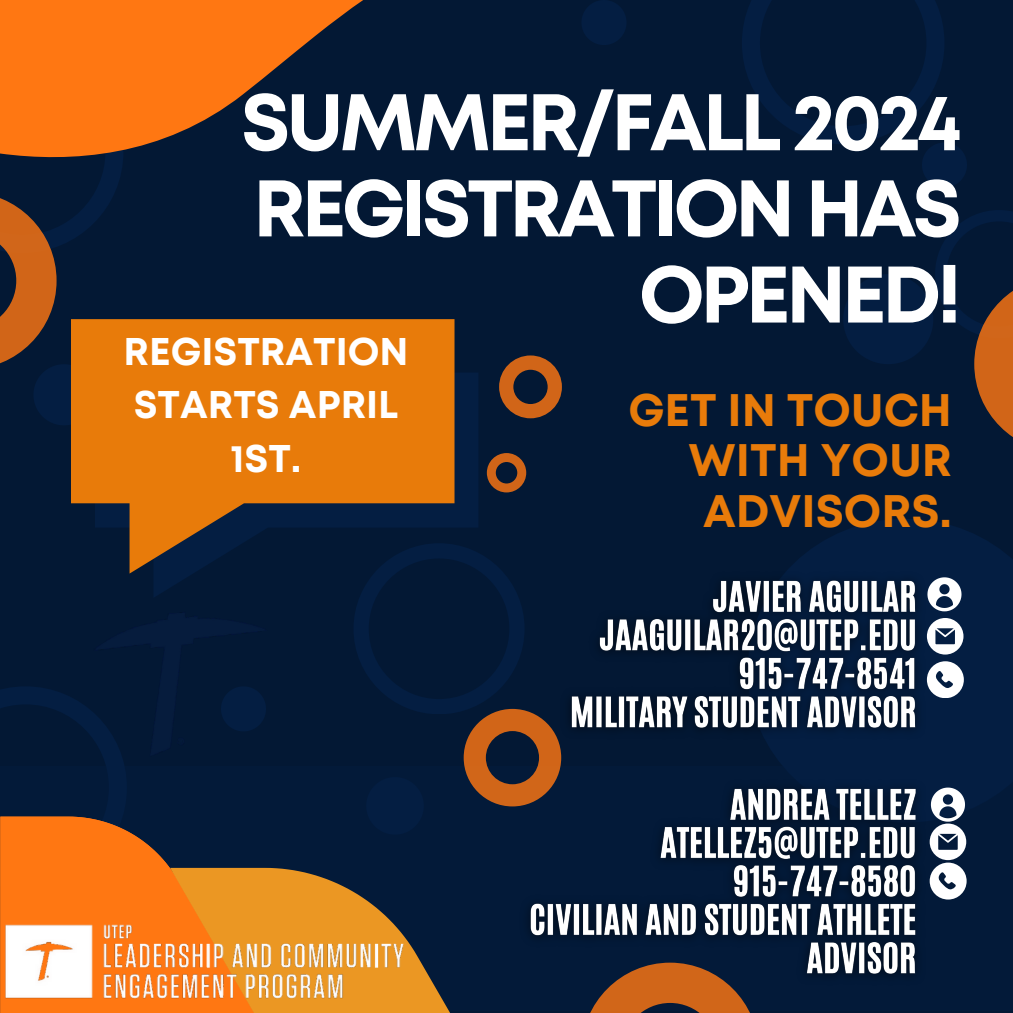
<style>
.page{position:relative;width:1013px;height:1013px;background:#fff}
.page>*{position:absolute;margin:0;border:0;box-sizing:border-box;transform-origin:0 0}
.t1{font:700 80px/86.1px "Mont";letter-spacing:-.055em;color:#fff;text-align:right}
.t2{font:700 45.5px/50.9px "Mont";color:#e87b0a;text-align:right}
.t3{font:700 38.62px/53.9px "Mont";color:#fff;text-align:center}
</style>
<div class="page">
<div style="left:0;top:0;width:1012px;height:1012px;background:#031834"></div>
<svg style="left:769px;top:519px;width:243px;height:246px;fill:#041e42"></svg>
<div style="left:0;top:765px;width:1012px;height:245px;background:#031a39"></div>
<img style="left:573px;top:788px;width:344px;height:188px">
<svg style="left:129px;top:372px;width:349px;height:205px;fill:#041e42"></svg>
<img style="left:154px;top:577px;width:32px;height:20px">
<svg style="left:0;top:687px;width:124px;height:78px"></svg>
<svg style="left:582px;top:0;width:44px;height:45px"></svg>
<svg style="left:742px;top:0;width:225px;height:187px"></svg>
<svg style="left:221px;top:687px;width:45px;height:44px"></svg>
<svg style="left:0;top:163px;width:122px;height:262px"></svg>
<svg style="left:0;top:0;width:363px;height:163px;fill:#ff7712"></svg>
<svg style="left:0;top:816px;width:170px;height:196px;background:#e96f15"></svg>
<svg style="left:170px;top:867px;width:403px;height:145px"></svg>
<svg style="left:581px;top:962px;width:177px;height:50px"></svg>
<svg style="left:843px;top:210px;width:169px;height:227px"></svg>
<svg style="left:71px;top:319px;width:383px;height:254px;fill:#e87b0a"></svg>
<img style="left:570px;top:566px;width:361px;height:179px">
<svg style="left:353px;top:543px;width:208px;height:264px"></svg>
<svg style="left:499px;top:355px;width:63px;height:63px"></svg>
<svg style="left:487px;top:453px;width:39px;height:39px"></svg>
<svg style="left:927px;top:577px;width:34px;height:34px"></svg>
<svg style="left:926px;top:661px;width:37px;height:37px"></svg>
<svg style="left:926px;top:618px;width:37px;height:36px"></svg>
<svg style="left:929px;top:787px;width:37px;height:112px"></svg>
<img style="left:0;top:921px;width:417px;height:82px">
<p class="t1" style="left:241px;top:85px;width:722px">SUMMER/FALL 2024<br>REGISTRATION HAS<br>OPENED!</p>
<p class="t3" style="left:124px;top:327px;width:286px">REGISTRATION<br>STARTS APRIL<br>1ST.</p>
<p class="t2" style="left:628px;top:387px;width:325px">GET IN TOUCH<br>WITH YOUR<br>ADVISORS.</p>
</div>
